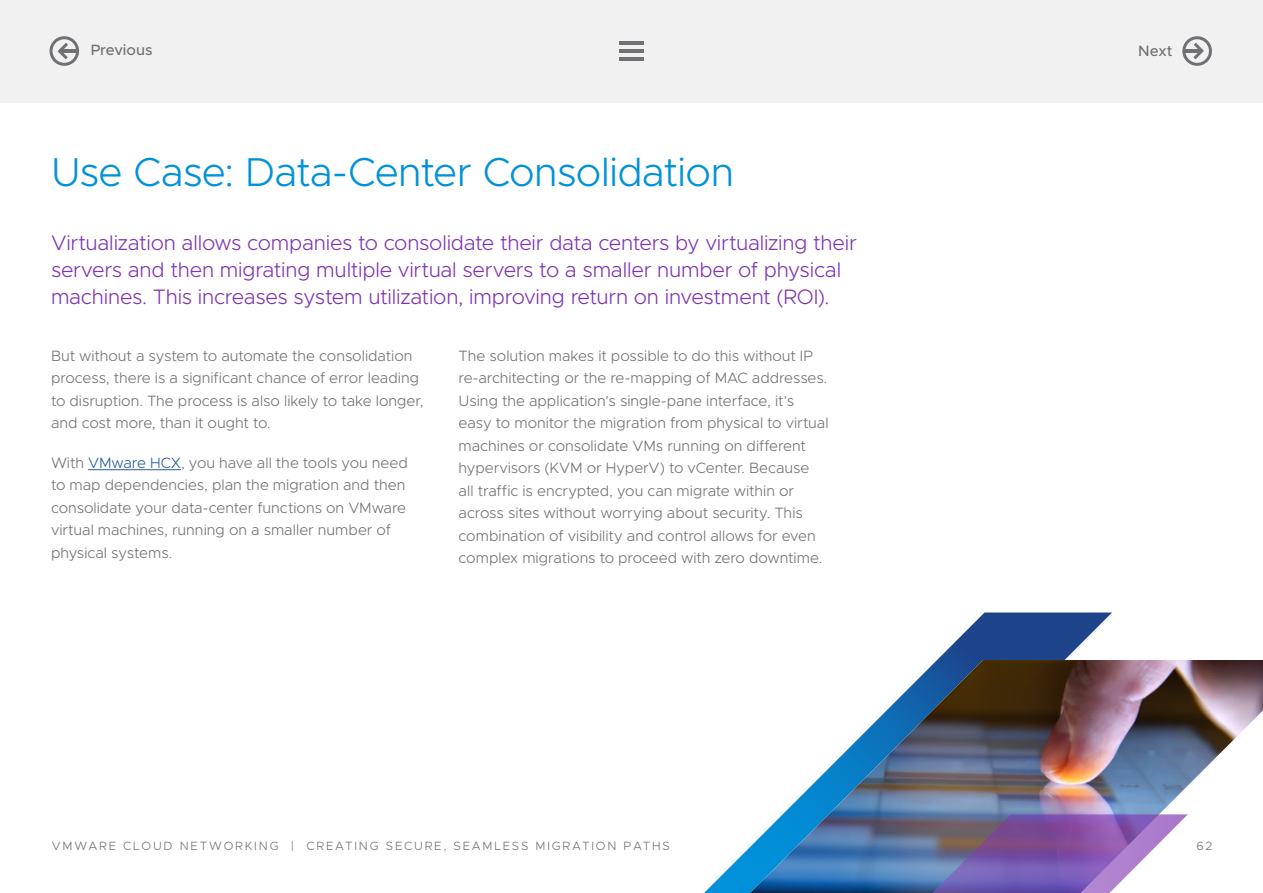
<style>
.page{position:relative;width:1263px;height:893px;background:#fff}
.page>*{position:absolute;margin:0;border:0;box-sizing:border-box;transform-origin:0 0}
.t1{font:300 40.5px "Metropolis";letter-spacing:-.02em;color:#0091da}
.t2{font:300 21px/27px "Metropolis";letter-spacing:-.01em;color:#7f35b2}
.t3{font:300 15px/22.5px "Metropolis";letter-spacing:-.005em;color:#717074}
.t4{font:500 15px "Metropolis";letter-spacing:-.005em;color:#717074}
.t5{font:300 12px "Metropolis";letter-spacing:.15em;color:#717074}
.s1{color:#275b9b}
</style>
<div class="page">
<div style="left:0;top:0;width:1263px;height:102px;background:#f1f1f1"></div>
<hr style="left:60px;top:49px;width:18px;height:4px;background:#717074">
<svg style="left:55px;top:40px;width:16px;height:22px"></svg>
<div style="left:50px;top:36px;width:29px;height:30px;border:3px solid #717074;border-radius:50%"></div>
<hr style="left:1184px;top:49px;width:17px;height:4px;background:#717074">
<svg style="left:1190px;top:40px;width:16px;height:22px"></svg>
<div style="left:1182px;top:36px;width:30px;height:30px;border:3px solid #717074;border-radius:50%"></div>
<hr style="left:619px;top:41px;width:25px;height:4px;background:#717074">
<hr style="left:619px;top:49px;width:25px;height:4px;background:#717074">
<hr style="left:619px;top:57px;width:25px;height:4px;background:#717074">
<svg style="left:704px;top:612px;width:408px;height:281px"></svg>
<img style="left:750px;top:660px;width:513px;height:233px">
<svg style="left:757px;top:814px;width:431px;height:79px;background:#7077b1"></svg>
<hr style="left:88px;top:469px;width:93px;height:1px;background:#275b9b">
<p class="t4" style="left:91px;top:41px;width:63px">Previous</p>
<p class="t4" style="left:1138px;top:41px;width:36px">Next</p>
<h1 class="t1" style="left:51px;top:147px;width:685px">Use Case: Data-Center Consolidation</h1>
<p class="t2" style="left:51px;top:229px;width:807px">Virtualization allows companies to consolidate their data centers by virtualizing their servers and then migrating multiple virtual servers to a smaller number of physical machines. This increases system utilization, improving return on investment (ROI).</p>
<p class="t3" style="left:51px;top:344px;width:374px">But without a system to automate the consolidation process, there is a significant chance of error leading to disruption. The process is also likely to take longer, and cost more, than it ought to.</p>
<p class="t3" style="left:51px;top:451px;width:358px">With <span class="s1">VMware HCX</span>, you have all the tools you need to map dependencies, plan the migration and then consolidate your data-center functions on VMware virtual machines, running on a smaller number of physical systems.</p>
<p class="t3" style="left:459px;top:344px;width:371px">The solution makes it possible to do this without IP re-architecting or the re-mapping of MAC addresses.<br>Using the application’s single-pane interface, it’s easy to monitor the migration from physical to virtual machines or consolidate VMs running on different hypervisors (KVM or HyperV) to vCenter. Because<br>all traffic is encrypted, you can migrate within or across sites without worrying about security. This combination of visibility and control allows for even complex migrations to proceed with zero downtime.</p>
<p class="t5" style="left:52px;top:838px;width:619px">VMWARE CLOUD NETWORKING | CREATING SECURE, SEAMLESS MIGRATION PATHS</p>
<p class="t5" style="left:1196px;top:838px;width:18px">62</p>
</div>
